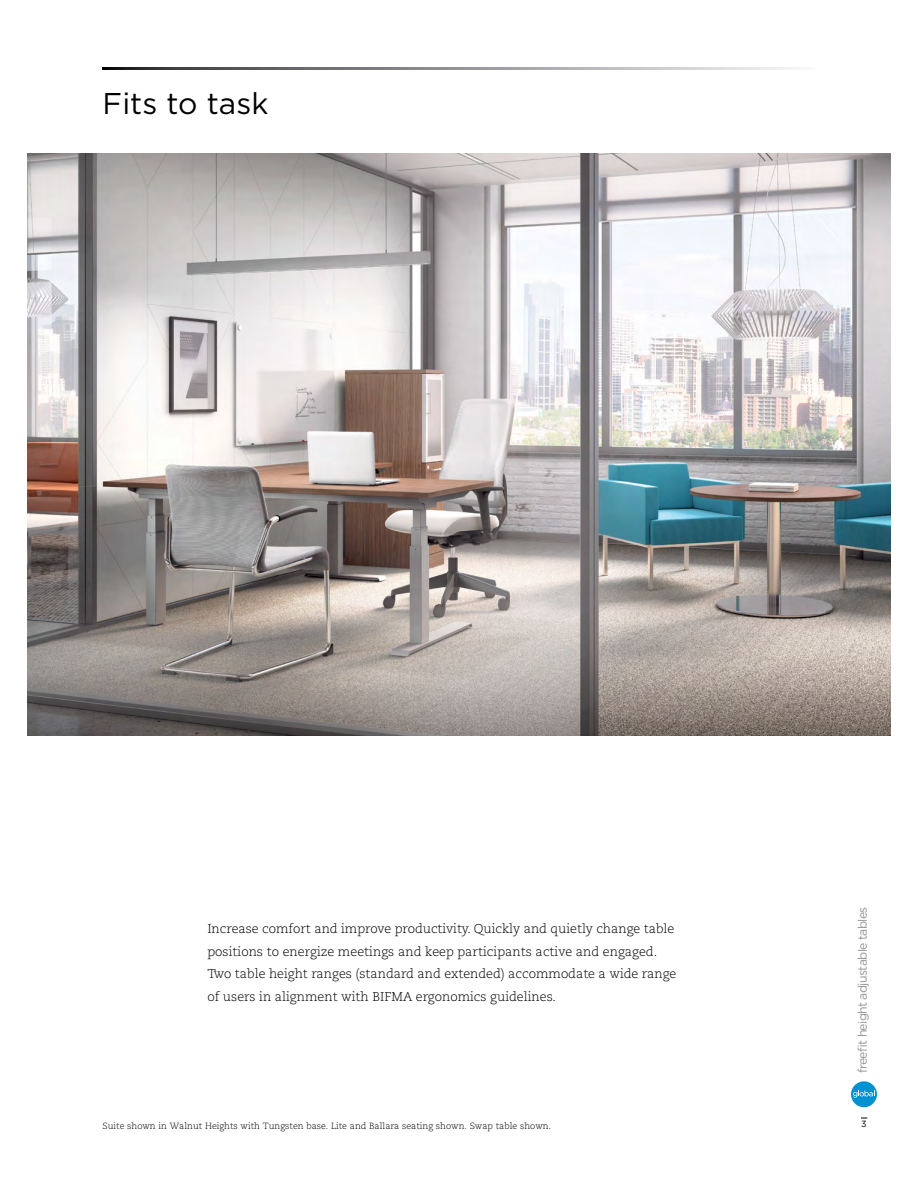
<style>
.page{position:relative;width:918px;height:1188px;background:#fff}
.page>*{position:absolute;margin:0;border:0;box-sizing:border-box;transform-origin:0 0}
.t1{font:30px "Gotham";color:#000}
.t2{font:300 12.75px/22.5px "Caecilia LT Std";color:#000}
.t3{font:12.3px "Gotham";letter-spacing:-.05em;color:#939598}
.t4{font:300 9px "Caecilia LT Std";color:#000}
.t5{font:9px "Gotham";color:#000}
</style>
<div class="page">
<img style="left:27px;top:153px;width:864px;height:582px">
<div style="left:851px;top:1081px;width:26px;height:26px;background:#0091d1;border-radius:50%"></div>
<svg style="left:853px;top:1090px;width:22px;height:8px"></svg>
<svg style="left:103px;top:68px;width:693px;height:1px"></svg>
<h1 class="t1" style="left:103px;top:84px;width:167px">Fits to task</h1>
<p class="t2" style="left:207px;top:918px;width:471px">Increase comfort and improve productivity. Quickly and quietly change table positions to energize meetings and keep participants active and engaged.<br>Two table height ranges (standard and extended) accommodate a wide range of users in alignment with BIFMA ergonomics guidelines.</p>
<p class="t4" style="left:103px;top:1120px;width:450px">Suite shown in Walnut Heights with Tungsten base. Lite and Ballara seating shown. Swap table shown.</p>
<p class="t3" style="left:854px;top:1073px;width:168px;rotate:-90deg">freefit height adjustable tables</p>
<p class="t5" style="left:861px;top:1119px;width:7px">3</p>
</div>
